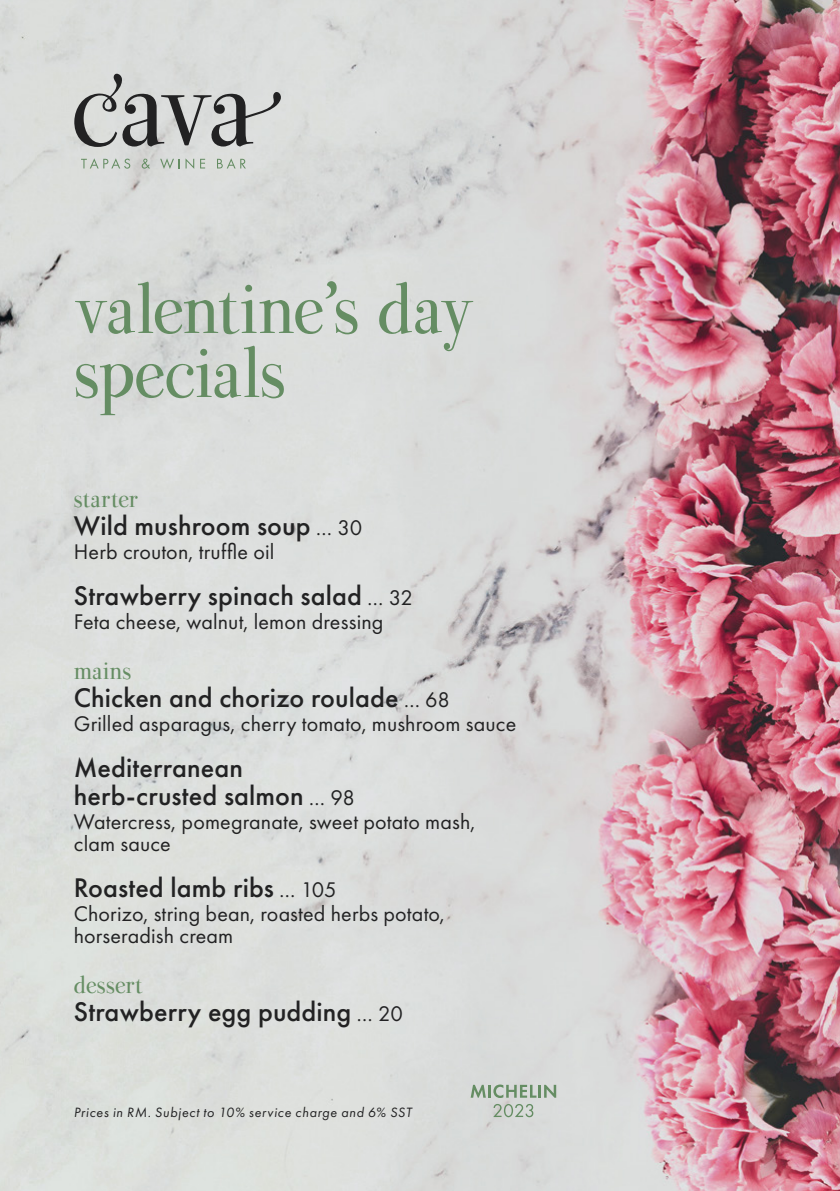
<style>
.page{position:relative;width:840px;height:1191px;background:#fff}
.page>*{position:absolute;margin:0;border:0;box-sizing:border-box;transform-origin:0 0}
.t1{font:64px/64px "Valentina";letter-spacing:-.02em;color:#658d63}
.t2{font:500 28px/28px "Futura PT";letter-spacing:.005em;color:#222223}
.t3{font:22px/22px "Futura PT";letter-spacing:.005em;color:#222223}
.t4{font:22px "Valentina";letter-spacing:.005em;color:#658d63}
.t5{font:italic 14px "Futura PT";letter-spacing:.05em;color:#222223}
.s1{font-weight:400;font-size:22px}
</style>
<div class="page">
<img style="left:0;top:0;width:839px;height:1191px">
<svg style="left:74px;top:74px;width:207px;height:73px;background:#b1b3b2"></svg>
<svg style="left:81px;top:158px;width:49px;height:11px"></svg>
<svg style="left:142px;top:159px;width:8px;height:10px"></svg>
<svg style="left:160px;top:158px;width:34px;height:11px"></svg>
<svg style="left:200px;top:159px;width:5px;height:9px"></svg>
<svg style="left:217px;top:158px;width:29px;height:10px"></svg>
<svg style="left:470px;top:1084px;width:86px;height:14px"></svg>
<svg style="left:493px;top:1104px;width:40px;height:13px"></svg>
<h1 class="t1" style="left:74px;top:278px;width:402px">valentine’s day specials</h1>
<p class="t4" style="left:74px;top:483px;width:66px">starter</p>
<p class="t2" style="left:74px;top:511px;width:290px">Wild mushroom soup <span class="s1">… 30</span></p>
<p class="t3" style="left:74px;top:540px;width:202px">Herb crouton, truffle oil</p>
<p class="t2" style="left:74px;top:581px;width:340px">Strawberry spinach salad <span class="s1">… 32</span></p>
<p class="t3" style="left:74px;top:610px;width:311px">Feta cheese, walnut, lemon dressing</p>
<p class="t4" style="left:74px;top:655px;width:59px">mains</p>
<p class="t2" style="left:74px;top:683px;width:377px">Chicken and chorizo roulade <span class="s1">… 68</span></p>
<p class="t3" style="left:74px;top:712px;width:444px">Grilled asparagus, cherry tomato, mushroom sauce</p>
<p class="t2" style="left:74px;top:753px;width:282px">Mediterranean herb-crusted salmon <span class="s1">… 98</span></p>
<p class="t3" style="left:74px;top:810px;width:403px">Watercress, pomegranate, sweet potato mash, clam sauce</p>
<p class="t2" style="left:74px;top:873px;width:264px">Roasted lamb ribs <span class="s1">… 105</span></p>
<p class="t3" style="left:74px;top:902px;width:372px">Chorizo, string bean, roasted herbs potato, horseradish cream</p>
<p class="t4" style="left:74px;top:969px;width:70px">dessert</p>
<p class="t2" style="left:74px;top:997px;width:330px">Strawberry egg pudding <span class="s1">… 20</span></p>
<p class="t5" style="left:74px;top:1104px;width:339px">Prices in RM. Subject to 10% service charge and 6% SST</p>
</div>
